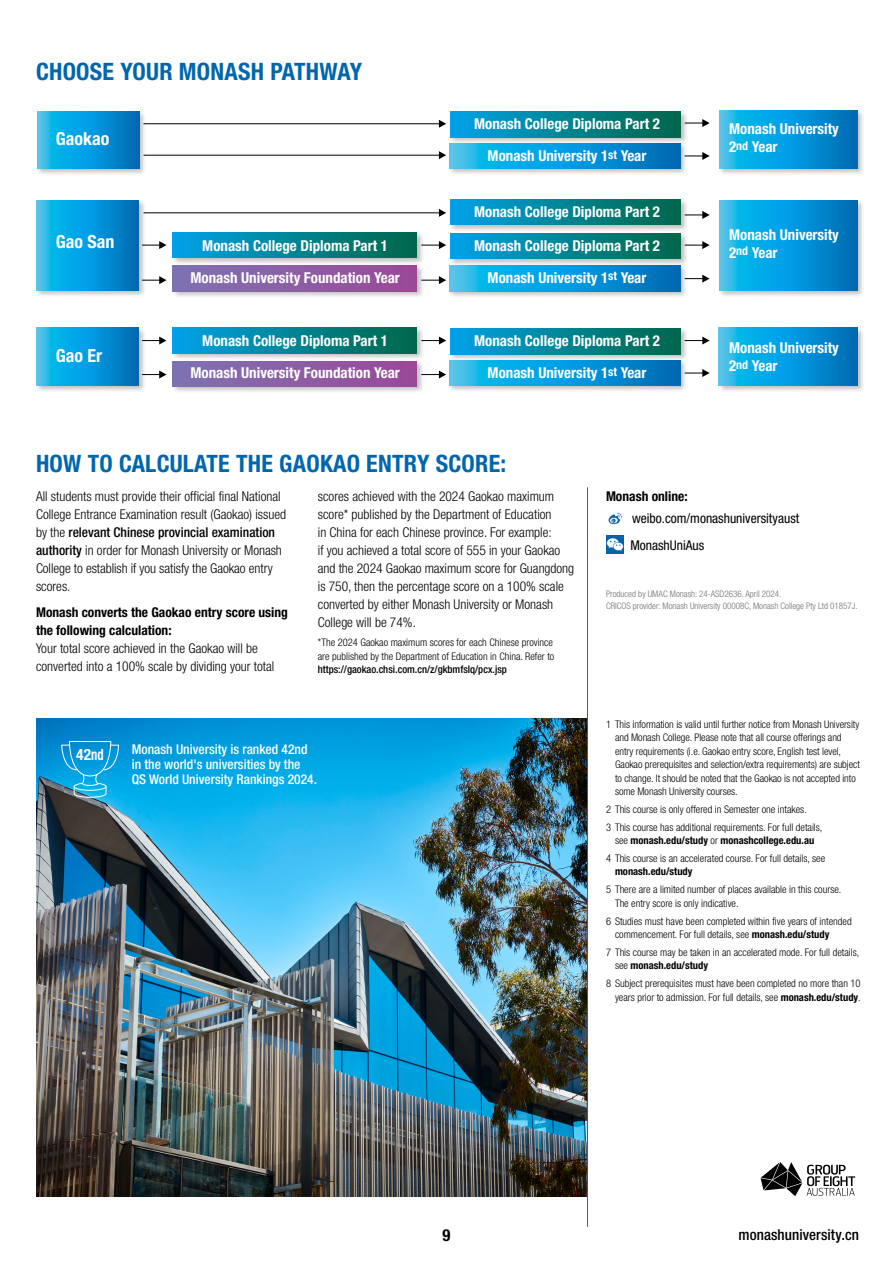
<style>
.page{position:relative;width:893px;height:1263px;background:#fff}
.page>*{position:absolute;margin:0;border:0;box-sizing:border-box;transform-origin:0 0}
.t1{font:700 condensed 24px "Helvetica Neue LT Pro";letter-spacing:.01em;color:#0066ad}
.t2{font:700 condensed 18px "Helvetica Neue LT Pro";color:#fff}
.t3{font:700 condensed 16.5px "Helvetica Neue LT Pro";color:#000}
.t4{font:700 condensed 15.6px "Helvetica Neue LT Pro";color:#fff}
.t5{font:700 condensed 15px/18px "Helvetica Neue LT Pro";color:#fff}
.t6{font:500 condensed 15px "Helvetica Neue LT Pro";letter-spacing:.005em;color:#000}
.t7{font:300 condensed 13.5px/18px "Helvetica Neue LT Pro";color:#000}
.t8{font:500 condensed 13.5px/15px "Helvetica Neue LT Pro";color:#fff}
.t9{font:700 condensed 13.5px/18px "Helvetica Neue LT Pro";color:#000}
.t10{font:condensed 13.5px/26.5px "Helvetica Neue LT Pro";color:#000}
.t11{font:300 condensed 10.5px/13.5px "Helvetica Neue LT Pro";color:#000}
.t12{font:500 condensed 10.5px "Helvetica Neue LT Pro";color:#000}
.t13{font:700 condensed 10.5px "Helvetica Neue LT Pro";color:#000}
.t14{font:300 condensed 9px/12px "Helvetica Neue LT Pro";color:#727171}
.s1{font-weight:500}
.s2{font-weight:700}
</style>
<div class="page">
<img style="left:36px;top:719px;width:551px;height:477px">
<img style="left:608px;top:512px;width:14px;height:13px">
<img style="left:606px;top:535px;width:18px;height:18px">
<hr style="left:587px;top:487px;width:1px;height:740px;background:#5a5757">
<div style="left:171px;top:231px;width:253px;height:34px;background:#000;opacity:.25"></div>
<div style="left:173px;top:232px;width:244px;height:26px;background:linear-gradient(to right,#00a2e7,#006746)"></div>
<div style="left:171px;top:326px;width:253px;height:35px;background:#000;opacity:.25"></div>
<div style="left:173px;top:328px;width:244px;height:25px;background:linear-gradient(to right,#00a2e7,#006746)"></div>
<div style="left:171px;top:264px;width:253px;height:35px;background:#000;opacity:.25"></div>
<div style="left:173px;top:266px;width:244px;height:25px;background:linear-gradient(to right,#7e73b3,#9b4997)"></div>
<div style="left:171px;top:360px;width:253px;height:34px;background:#000;opacity:.25"></div>
<div style="left:173px;top:361px;width:244px;height:26px;background:linear-gradient(to right,#7e73b3,#9b4997)"></div>
<div style="left:448px;top:198px;width:240px;height:34px;background:#000;opacity:.25"></div>
<div style="left:450px;top:199px;width:231px;height:26px;background:linear-gradient(to right,#00a2e7,#006646)"></div>
<div style="left:448px;top:327px;width:240px;height:35px;background:#000;opacity:.25"></div>
<div style="left:450px;top:329px;width:231px;height:25px;background:linear-gradient(to right,#00a2e7,#006646)"></div>
<div style="left:448px;top:110px;width:240px;height:35px;background:#000;opacity:.25"></div>
<div style="left:450px;top:112px;width:231px;height:25px;background:linear-gradient(to right,#00a2e7,#006646)"></div>
<div style="left:448px;top:232px;width:240px;height:34px;background:#000;opacity:.25"></div>
<div style="left:450px;top:233px;width:231px;height:26px;background:linear-gradient(to right,#00a2e7,#006646)"></div>
<div style="left:448px;top:264px;width:240px;height:35px;background:#000;opacity:.25"></div>
<svg style="left:450px;top:266px;width:230px;height:25px;background:#0899d9"></svg>
<div style="left:448px;top:359px;width:240px;height:34px;background:#000;opacity:.25"></div>
<svg style="left:450px;top:360px;width:230px;height:26px;background:#0899d9"></svg>
<div style="left:448px;top:142px;width:240px;height:34px;background:#000;opacity:.25"></div>
<svg style="left:450px;top:143px;width:230px;height:26px;background:#0899d9"></svg>
<hr style="left:143px;top:123px;width:297px;height:1px;background:#000">
<svg style="left:439px;top:120px;width:7px;height:8px"></svg>
<svg style="left:685px;top:119px;width:25px;height:8px"></svg>
<div style="left:717px;top:199px;width:148px;height:100px;background:#000;opacity:.25"></div>
<svg style="left:719px;top:200px;width:138px;height:91px;background:#099ada"></svg>
<div style="left:717px;top:109px;width:148px;height:67px;background:#000;opacity:.25"></div>
<svg style="left:719px;top:110px;width:138px;height:59px;background:#089ada"></svg>
<hr style="left:143px;top:155px;width:297px;height:1px;background:#000">
<svg style="left:439px;top:151px;width:7px;height:8px"></svg>
<svg style="left:685px;top:152px;width:25px;height:8px"></svg>
<div style="left:36px;top:110px;width:111px;height:66px;background:#000;opacity:.25"></div>
<svg style="left:37px;top:112px;width:103px;height:56px;background:#0899d9"></svg>
<hr style="left:143px;top:212px;width:297px;height:1px;background:#000">
<svg style="left:439px;top:209px;width:7px;height:8px"></svg>
<svg style="left:685px;top:211px;width:25px;height:8px"></svg>
<div style="left:35px;top:199px;width:112px;height:99px;background:#000;opacity:.25"></div>
<svg style="left:37px;top:200px;width:102px;height:91px;background:#0899d9"></svg>
<svg style="left:421px;top:241px;width:25px;height:8px"></svg>
<svg style="left:685px;top:241px;width:25px;height:8px"></svg>
<svg style="left:142px;top:241px;width:25px;height:8px"></svg>
<svg style="left:421px;top:276px;width:25px;height:8px"></svg>
<svg style="left:685px;top:275px;width:25px;height:8px"></svg>
<svg style="left:142px;top:276px;width:25px;height:8px"></svg>
<div style="left:35px;top:326px;width:112px;height:67px;background:#000;opacity:.25"></div>
<svg style="left:37px;top:328px;width:102px;height:57px;background:#0899d9"></svg>
<div style="left:717px;top:326px;width:148px;height:67px;background:#000;opacity:.25"></div>
<svg style="left:719px;top:328px;width:138px;height:57px;background:#0899d9"></svg>
<svg style="left:421px;top:337px;width:25px;height:8px"></svg>
<svg style="left:685px;top:337px;width:25px;height:8px"></svg>
<svg style="left:142px;top:337px;width:25px;height:8px"></svg>
<svg style="left:421px;top:371px;width:25px;height:7px"></svg>
<svg style="left:685px;top:369px;width:25px;height:8px"></svg>
<svg style="left:142px;top:371px;width:25px;height:7px"></svg>
<svg style="left:61px;top:741px;width:58px;height:57px;background:#20a4db"></svg>
<svg style="left:761px;top:1162px;width:94px;height:34px"></svg>
<h1 class="t1" style="left:36px;top:57px;width:328px">CHOOSE YOUR MONASH PATHWAY</h1>
<h2 class="t2" style="left:56px;top:128px;width:55px">Gaokao</h2>
<h3 class="t5" style="left:474px;top:114px;width:187px">Monash College Diploma Part 2</h3>
<h3 class="t5" style="left:488px;top:147px;width:160px">Monash University 1<sup>st</sup> Year</h3>
<h3 class="t5" style="left:474px;top:203px;width:187px">Monash College Diploma Part 2</h3>
<h2 class="t2" style="left:56px;top:231px;width:60px">Gao San</h2>
<h2 class="t2" style="left:56px;top:345px;width:48px">Gao Er</h2>
<h3 class="t5" style="left:202px;top:236px;width:187px">Monash College Diploma Part 1</h3>
<h3 class="t5" style="left:474px;top:236px;width:187px">Monash College Diploma Part 2</h3>
<h3 class="t5" style="left:190px;top:268px;width:211px">Monash University Foundation Year</h3>
<h3 class="t5" style="left:488px;top:268px;width:160px">Monash University 1<sup>st</sup> Year</h3>
<h3 class="t5" style="left:202px;top:331px;width:187px">Monash College Diploma Part 1</h3>
<h3 class="t5" style="left:190px;top:364px;width:211px">Monash University Foundation Year</h3>
<h3 class="t5" style="left:474px;top:331px;width:187px">Monash College Diploma Part 2</h3>
<h3 class="t5" style="left:488px;top:364px;width:160px">Monash University 1<sup>st</sup> Year</h3>
<h3 class="t5" style="left:729px;top:120px;width:111px">Monash University<br>2<sup>nd</sup> Year</h3>
<h3 class="t5" style="left:729px;top:225px;width:111px">Monash University<br>2<sup>nd</sup> Year</h3>
<h3 class="t5" style="left:729px;top:339px;width:111px">Monash University<br>2<sup>nd</sup> Year</h3>
<h1 class="t1" style="left:36px;top:449px;width:472px">HOW TO CALCULATE THE GAOKAO ENTRY SCORE:</h1>
<p class="t7" style="left:36px;top:487px;width:252px">All students must provide their official final National College Entrance Examination result (Gaokao) issued by the <span class="s1">relevant Chinese provincial examination authority</span> in order for Monash University or Monash College to establish if you satisfy the Gaokao entry scores.</p>
<p class="t9" style="left:36px;top:603px;width:253px">Monash converts the Gaokao entry score using the following calculation:</p>
<p class="t7" style="left:36px;top:639px;width:240px">Your total score achieved in the Gaokao will be converted into a 100% scale by dividing your total</p>
<p class="t7" style="left:318px;top:487px;width:258px">scores achieved with the 2024 Gaokao maximum score* published by the Department of Education<br>in China for each Chinese province. For example:<br>if you achieved a total score of 555 in your Gaokao and the 2024 Gaokao maximum score for Guangdong is 750, then the percentage score on a 100% scale converted by either Monash University or Monash College will be 74%.</p>
<p class="t11" style="left:318px;top:636px;width:238px">*The 2024 Gaokao maximum scores for each Chinese province are published by the Department of Education in China. Refer to</p>
<p class="t12" style="left:318px;top:663px;width:190px">https://gaokao.chsi.com.cn/z/gkbmfslq/pcx.jsp</p>
<h3 class="t4" style="left:76px;top:745px;width:29px">42nd</h3>
<p class="t8" style="left:132px;top:742px;width:187px">Monash University is ranked 42nd in the world's universities by the<br>QS World University Rankings 2024.</p>
<p class="t9" style="left:606px;top:487px;width:83px">Monash online:</p>
<p class="t10" style="left:630px;top:505px;width:170px">weibo.com/monashuniversityaust<br>MonashUniAus</p>
<p class="t14" style="left:606px;top:587px;width:253px">Produced by UMAC Monash: 24-ASD2636. April 2024.<br>CRICOS provider: Monash University 00008C, Monash College Pty Ltd 01857J.</p>
<p class="t11" style="left:615px;top:717px;width:246px;text-indent:-9px">1 This information is valid until further notice from Monash University and Monash College. Please note that all course offerings and entry requirements (i.e. Gaokao entry score, English test level, Gaokao prerequisites and selection/extra requirements) are subject to change. It should be noted that the Gaokao is not accepted into some Monash University courses.</p>
<p class="t11" style="left:606px;top:800px;width:218px;line-height:17.7px">2 This course is only offered in Semester one intakes.<br>3 This course has additional requirements. For full details,</p>
<p class="t11" style="left:606px;top:831px;width:221px;line-height:17.7px;text-align:center">see <span class="s2">monash.edu/study</span> or <span class="s2">monashcollege.edu.au<br></span>4 This course is an accelerated course. For full details, see</p>
<p class="t13" style="left:615px;top:865px;width:79px">monash.edu/study</p>
<p class="t11" style="left:615px;top:883px;width:228px;text-indent:-9px">5 There are a limited number of places available in this course.<br>The entry score is only indicative.</p>
<p class="t11" style="left:615px;top:914px;width:238px;text-indent:-9px">6 Studies must have been completed within five years of intended commencement. For full details, see <span class="s2">monash.edu/study</span></p>
<p class="t11" style="left:615px;top:945px;width:246px;text-indent:-9px">7 This course may be taken in an accelerated mode. For full details, see <span class="s2">monash.edu/study</span></p>
<p class="t11" style="left:606px;top:976px;width:256px;text-align:right">8 Subject prerequisites must have been completed no more than 10 years prior to admission. For full details, see <span class="s2">monash.edu/study</span>.</p>
<h3 class="t3" style="left:442px;top:1225px;width:9px">9</h3>
<h3 class="t6" style="left:738px;top:1225px;width:122px">monashuniversity.cn</h3>
</div>
